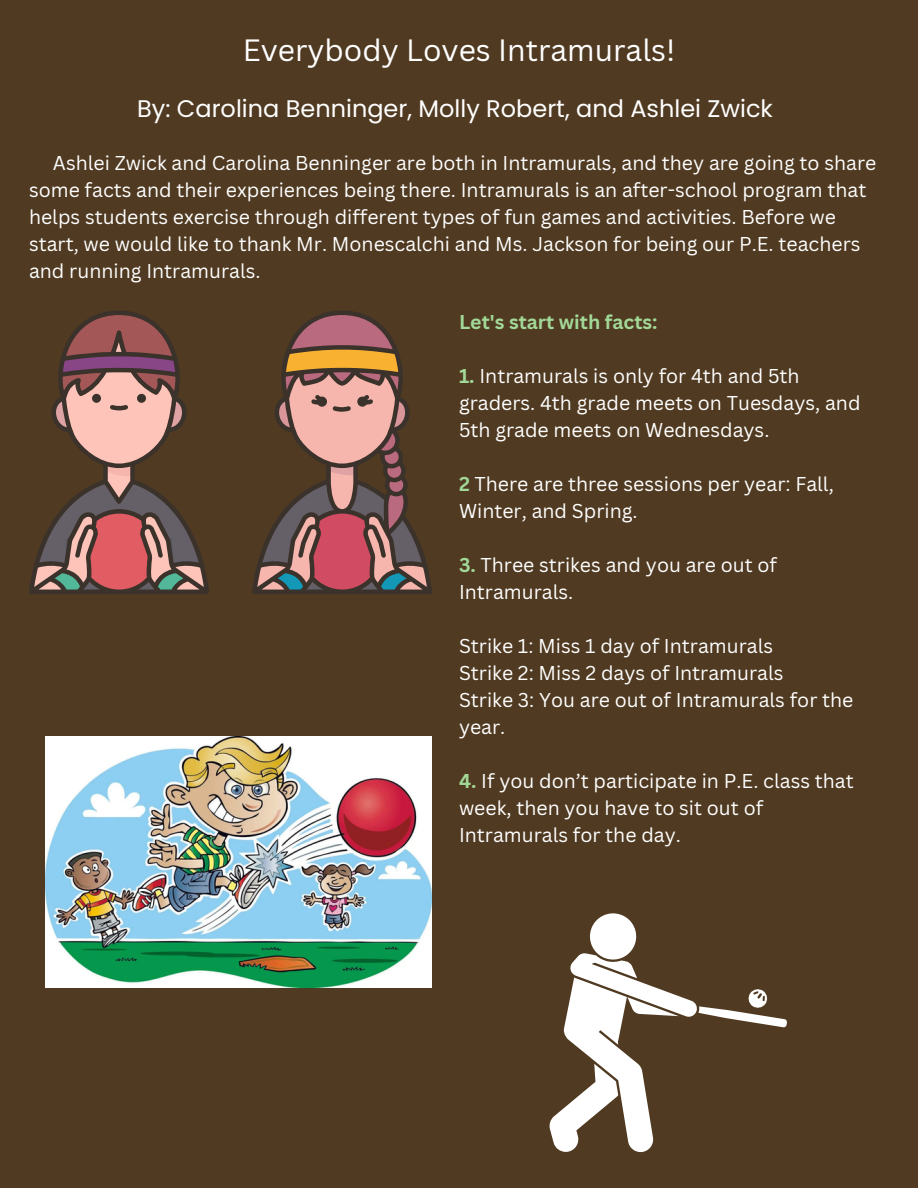
<style>
.page{position:relative;width:918px;height:1188px;background:#503a21}
.page>*{position:absolute;margin:0;border:0;box-sizing:border-box;transform-origin:0 0}
.t1{font:30px "Canva Sans";color:#fff}
.t2{font:24px "Poppins";color:#fff}
.t3{font:19.5px/27px "Canva Sans";color:#fff}
.t4{font:700 19.5px "Canva Sans";color:#a2d998}
.s1{font-weight:700;color:#a2d998}
</style>
<div class="page">
<svg style="left:29px;top:311px;width:180px;height:283px"></svg>
<svg style="left:252px;top:311px;width:180px;height:283px"></svg>
<svg style="left:254px;top:313px;width:176px;height:279px"></svg>
<img style="left:46px;top:736px;width:386px;height:251px">
<svg style="left:549px;top:913px;width:238px;height:239px"></svg>
<p class="t1" style="left:243px;top:29px;width:434px">Everybody Loves Intramurals!</p>
<p class="t2" style="left:137px;top:92px;width:637px">By: Carolina Benninger, Molly Robert, and Ashlei Zwick</p>
<p class="t3" style="left:29px;top:149px;width:849px;text-indent:24px">Ashlei Zwick and Carolina Benninger are both in Intramurals, and they are going to share some facts and their experiences being there. Intramurals is an after-school program that helps students exercise through different types of fun games and activities. Before we start, we would like to thank Mr. Monescalchi and Ms. Jackson for being our P.E. teachers and running Intramurals.</p>
<p class="t4" style="left:459px;top:309px;width:200px">Let's start with facts:</p>
<p class="t3" style="left:459px;top:362px;width:403px"><span class="s1">1.</span> Intramurals is only for 4th and 5th graders. 4th grade meets on Tuesdays, and<br>5th grade meets on Wednesdays.</p>
<p class="t3" style="left:459px;top:470px;width:376px"><span class="s1">2</span> There are three sessions per year: Fall,<br>Winter, and Spring.</p>
<p class="t3" style="left:459px;top:551px;width:319px"><span class="s1">3.</span> Three strikes and you are out of<br>Intramurals.</p>
<p class="t3" style="left:459px;top:632px;width:316px">Strike 1: Miss 1 day of Intramurals</p>
<p class="t3" style="left:459px;top:659px;width:326px">Strike 2: Miss 2 days of Intramurals</p>
<p class="t3" style="left:459px;top:686px;width:396px">Strike 3: You are out of Intramurals for the year.</p>
<p class="t3" style="left:459px;top:767px;width:396px"><span class="s1">4.</span> If you don’t participate in P.E. class that week, then you have to sit out of<br>Intramurals for the day.</p>
</div>
